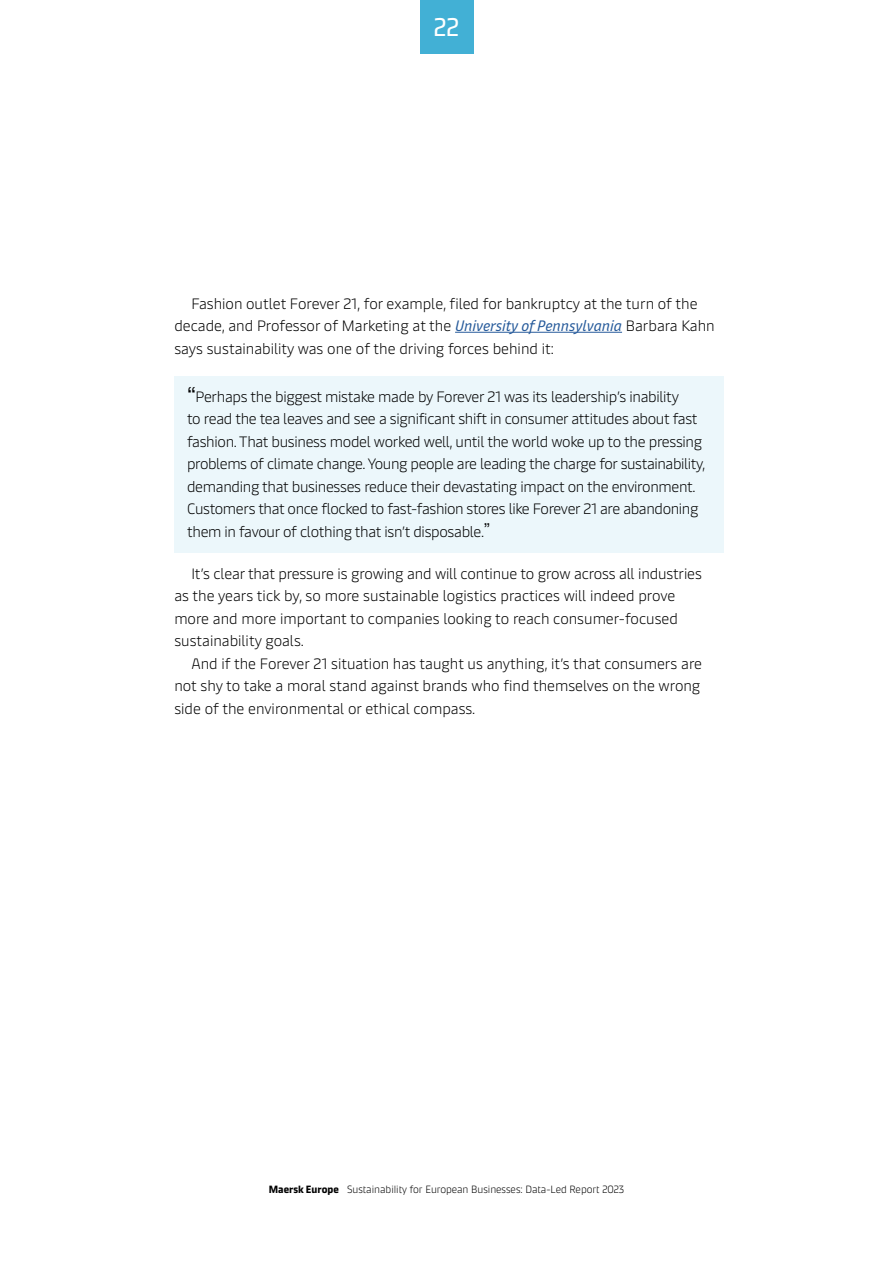
<style>
.page{position:relative;width:893px;height:1263px;background:#fff}
.page>*{position:absolute;margin:0;border:0;box-sizing:border-box;transform-origin:0 0}
.t1{font:25.5px "Maersk Headline";color:#fff}
.t2{font:300 15px/22.5px "Maersk Text";letter-spacing:-.015em;color:#000}
.t3{font:300 10.5px "Maersk Headline";color:#000}
.s1{font-weight:400;font-style:italic;color:#275b9b}
.s2{font-family:"Helvetica Neue";font-weight:400;font-size:21px}
.s3{font-weight:700}
</style>
<div class="page">
<div style="left:174px;top:376px;width:550px;height:176px;background:#ecf7fb"></div>
<div style="left:420px;top:0;width:53px;height:53px;background:#42b0d5"></div>
<hr style="left:455px;top:332px;width:167px;height:1px;background:#275b9b">
<h1 class="t1" style="left:434px;top:7px;width:27px">22</h1>
<p class="t2" style="left:174px;top:290px;width:542px;text-indent:17px">Fashion outlet Forever 21, for example, filed for bankruptcy at the turn of the decade, and Professor of Marketing at the <span class="s1">University of Pennsylvania</span> Barbara Kahn says sustainability was one of the driving forces behind it:</p>
<p class="t2" style="left:187px;top:383px;width:520px"><span class="s2">“</span>Perhaps the biggest mistake made by Forever 21 was its leadership’s inability<br>to read the tea leaves and see a significant shift in consumer attitudes about fast fashion. That business model worked well, until the world woke up to the pressing problems of climate change. Young people are leading the charge for sustainability, demanding that businesses reduce their devastating impact on the environment.<br>Customers that once flocked to fast-fashion stores like Forever 21 are abandoning them in favour of clothing that isn’t disposable.<sup>”</sup></p>
<p class="t2" style="left:174px;top:560px;width:529px;text-indent:17px">It’s clear that pressure is growing and will continue to grow across all industries as the years tick by, so more sustainable logistics practices will indeed prove more and more important to companies looking to reach consumer-focused sustainability goals.</p>
<p class="t2" style="left:174px;top:650px;width:529px;text-indent:17px">And if the Forever 21 situation has taught us anything, it’s that consumers are not shy to take a moral stand against brands who find themselves on the wrong side of the environmental or ethical compass.</p>
<p class="t3" style="left:269px;top:1181px;width:357px"><span class="s3">Maersk Europe</span> Sustainability for European Businesses: Data-Led Report 2023</p>
</div>
